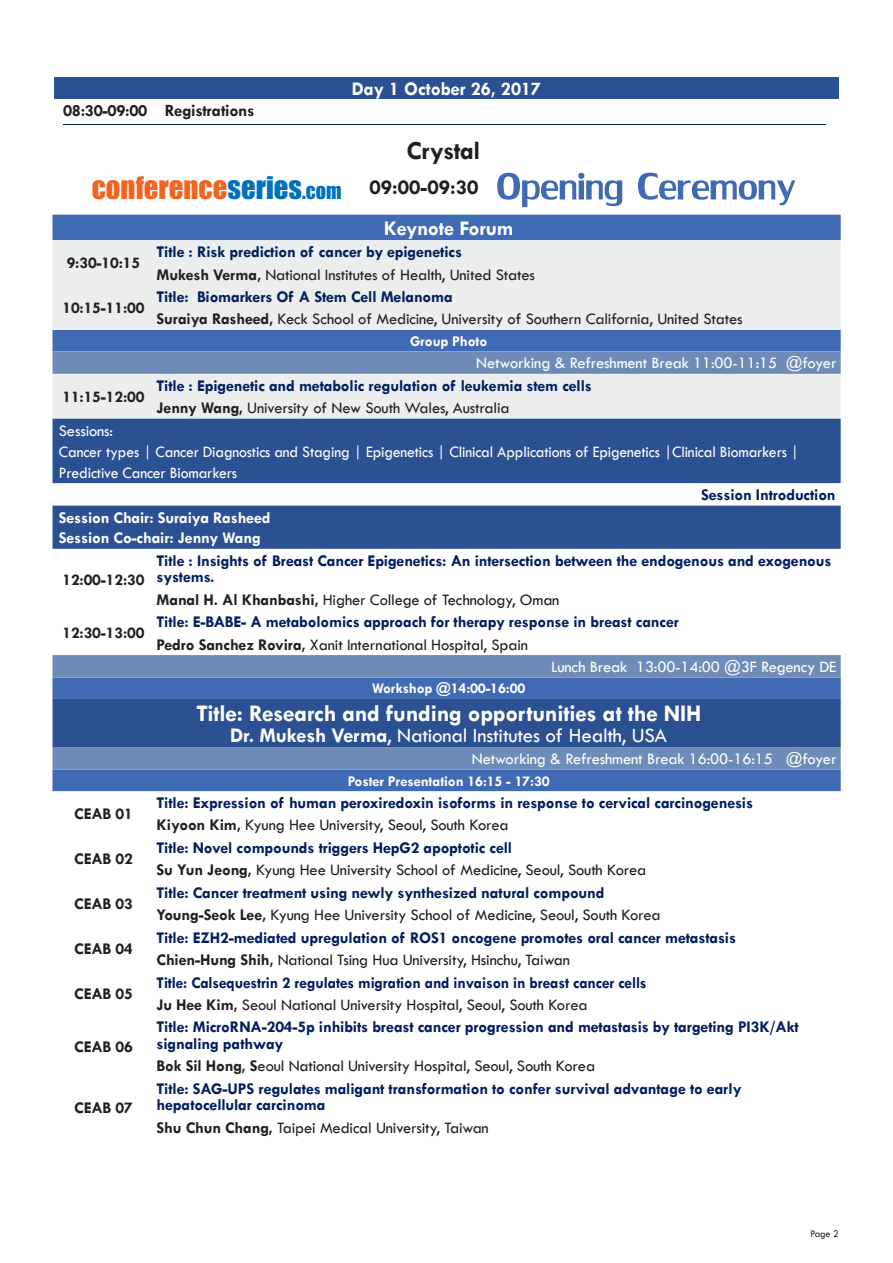
<style>
.page{position:relative;width:893px;height:1263px;background:#fff}
.page>*{position:absolute;margin:0;border:0;box-sizing:border-box;transform-origin:0 0}
.t1{font:57.15px "Lily UPC";color:#406ab4}
.t2{font:28.8px "Impact";color:#f36421}
.t3{font:700 26.4px "Tw Cen";letter-spacing:-.02em;color:#231f20}
.t4{font:700 24px "Tw Cen";letter-spacing:-.01em;color:#fff}
.t5{font:700 21.45px "Tw Cen";color:#231f20}
.t6{font:21px "Tw Cen";letter-spacing:-.01em;color:#fff}
.t7{font:700 21px "Tw Cen";letter-spacing:-.01em;color:#fff}
.t8{font:700 19.5px "Tw Cen";color:#fff}
.t9{font:700 17.4px "Tw Cen";letter-spacing:-.02em;color:#231f20}
.t10{font:700 16.5px/16.5px "Tw Cen";letter-spacing:-.01em;color:#011e5f}
.t11{font:16.5px "Tw Cen";letter-spacing:-.01em;color:#231f20}
.t12{font:16.5px/21px "Tw Cen";letter-spacing:-.01em;color:#fff;scale:.95 1}
.t13{font:16.5px "Tw Cen";letter-spacing:-.01em;color:#fff}
.t14{font:700 16.5px "Tw Cen";letter-spacing:-.01em;color:#231f20}
.t15{font:700 16.5px "Tw Cen";letter-spacing:-.01em;color:#011e5f;scale:.96 1}
.t16{font:700 16.5px "Tw Cen";letter-spacing:-.01em;color:#fff}
.t17{font:700 15px "Tw Cen";letter-spacing:-.01em;color:#fff}
.t18{font:10.5px "Tw Cen";color:#231f20;scale:.95 1}
.s1{font-size:17.25px}
.s2{color:#0072bc}
.s3{font-size:20.1px;color:#0072bc}
.s4{font-weight:700}
</style>
<div class="page">
<div style="left:52px;top:215px;width:789px;height:576px;background:#406ab4"></div>
<svg style="left:52px;top:240px;width:789px;height:111px;background:#cad5e2"></svg>
<svg style="left:52px;top:351px;width:789px;height:419px;background:#acbcd2"></svg>
<svg style="left:52px;top:419px;width:789px;height:328px"></svg>
<hr style="left:63px;top:125px;width:762px;height:1px;background:#011e5f">
<div style="left:54px;top:78px;width:785px;height:21px;background:#2b5193"></div>
<p class="t9" style="left:63px;top:100px;width:193px"><span class="s1">08:30-09:00</span> Registrations</p>
<p class="t8" style="left:352px;top:77px;width:191px">Day 1 October 26, 2017</p>
<p class="t3" style="left:407px;top:135px;width:75px">Crystal</p>
<p class="t2" style="left:92px;top:165px;width:251px">CONFERENCE<span class="s2">SERIES</span><span class="s3">.COM</span></p>
<p class="t5" style="left:370px;top:174px;width:110px">09:00-09:30</p>
<p class="t1" style="left:496px;top:152px;width:301px">Opening Ceremony</p>
<p class="t14" style="left:67px;top:253px;width:75px">9:30-10:15</p>
<p class="t14" style="left:62px;top:298px;width:84px">10:15-11:00</p>
<p class="t14" style="left:62px;top:387px;width:84px">11:15-12:00</p>
<p class="t7" style="left:384px;top:215px;width:131px">Keynote Forum</p>
<p class="t10" style="left:157px;top:243px;width:307px">Title : Risk prediction of cancer by epigenetics</p>
<p class="t11" style="left:157px;top:264px;width:380px"><span class="s4">Mukesh Verma,</span> National Institutes of Health, United States</p>
<p class="t10" style="left:157px;top:288px;width:298px">Title: Biomarkers Of A Stem Cell Melanoma</p>
<p class="t11" style="left:157px;top:309px;width:588px"><span class="s4">Suraiya Rasheed,</span> Keck School of Medicine, University of Southern California, United States</p>
<p class="t17" style="left:410px;top:332px;width:79px">Group Photo</p>
<p class="t13" style="left:476px;top:353px;width:362px">Networking &amp; Refreshment Break 11:00-11:15 @foyer</p>
<p class="t10" style="left:157px;top:377px;width:437px">Title : Epigenetic and metabolic regulation of leukemia stem cells</p>
<p class="t11" style="left:157px;top:398px;width:354px"><span class="s4">Jenny Wang,</span> University of New South Wales, Australia</p>
<p class="t13" style="left:59px;top:420px;width:56px">Sessions:</p>
<p class="t12" style="left:59px;top:441px;width:781px">Cancer types | Cancer Diagnostics and Staging | Epigenetics | Clinical Applications of Epigenetics |Clinical Biomarkers |<br>Predictive Cancer Biomarkers</p>
<p class="t10" style="left:701px;top:486px;width:136px">Session Introduction</p>
<p class="t16" style="left:59px;top:507px;width:213px">Session Chair: Suraiya Rasheed</p>
<p class="t16" style="left:59px;top:528px;width:203px">Session Co-chair: Jenny Wang</p>
<p class="t14" style="left:62px;top:570px;width:84px">12:00-12:30</p>
<p class="t10" style="left:157px;top:552px;width:676px">Title : Insights of Breast Cancer Epigenetics: An intersection between the endogenous and exogenous systems.</p>
<p class="t11" style="left:157px;top:589px;width:404px"><span class="s4">Manal H. Al Khanbashi,</span> Higher College of Technology, Oman</p>
<p class="t14" style="left:62px;top:623px;width:84px">12:30-13:00</p>
<p class="t14" style="left:74px;top:804px;width:60px">CEAB 01</p>
<p class="t14" style="left:74px;top:849px;width:60px">CEAB 02</p>
<p class="t14" style="left:74px;top:894px;width:60px">CEAB 03</p>
<p class="t14" style="left:74px;top:939px;width:60px">CEAB 04</p>
<p class="t14" style="left:74px;top:984px;width:60px">CEAB 05</p>
<p class="t14" style="left:74px;top:1037px;width:60px">CEAB 06</p>
<p class="t14" style="left:74px;top:1098px;width:60px">CEAB 07</p>
<p class="t10" style="left:157px;top:613px;width:524px">Title: E-BABE- A metabolomics approach for therapy response in breast cancer</p>
<p class="t11" style="left:157px;top:634px;width:373px"><span class="s4">Pedro Sanchez Rovira,</span> Xanit International Hospital, Spain</p>
<p class="t13" style="left:551px;top:657px;width:287px">Lunch Break 13:00-14:00 @3F Regency DE</p>
<p class="t17" style="left:372px;top:680px;width:155px">Workshop @14:00-16:00</p>
<p class="t4" style="left:196px;top:699px;width:506px">Title: Research and funding opportunities at the NIH</p>
<p class="t6" style="left:230px;top:722px;width:439px"><span class="s4">Dr. Mukesh Verma</span>, National Institutes of Health, USA</p>
<p class="t13" style="left:472px;top:749px;width:366px">Networking &amp; Refreshment Break 16:00-16:15 @foyer</p>
<p class="t17" style="left:348px;top:772px;width:204px">Poster Presentation 16:15 - 17:30</p>
<p class="t10" style="left:157px;top:794px;width:598px">Title: Expression of human peroxiredoxin isoforms in response to cervical carcinogenesis</p>
<p class="t11" style="left:157px;top:815px;width:354px"><span class="s4">Kiyoon Kim,</span> Kyung Hee University, Seoul, South Korea</p>
<p class="t10" style="left:157px;top:839px;width:357px">Title: Novel compounds triggers HepG2 apoptotic cell</p>
<p class="t11" style="left:157px;top:860px;width:491px"><span class="s4">Su Yun Jeong,</span> Kyung Hee University School of Medicine, Seoul, South Korea</p>
<p class="t10" style="left:157px;top:884px;width:449px">Title: Cancer treatment using newly synthesized natural compound</p>
<p class="t11" style="left:157px;top:905px;width:506px"><span class="s4">Young-Seok Lee,</span> Kyung Hee University School of Medicine, Seoul, South Korea</p>
<p class="t10" style="left:157px;top:929px;width:581px">Title: EZH2-mediated upregulation of ROS1 oncogene promotes oral cancer metastasis</p>
<p class="t11" style="left:157px;top:950px;width:415px"><span class="s4">Chien-Hung Shih,</span> National Tsing Hua University, Hsinchu, Taiwan</p>
<p class="t15" style="left:157px;top:972px;width:512px">Title: Calsequestrin 2 regulates migration and invaison in breast cancer cells</p>
<p class="t11" style="left:157px;top:995px;width:432px"><span class="s4">Ju Hee Kim,</span> Seoul National University Hospital, Seoul, South Korea</p>
<p class="t10" style="left:157px;top:1018px;width:644px">Title: MicroRNA-204-5p inhibits breast cancer progression and metastasis by targeting PI3K/Akt signaling pathway</p>
<p class="t11" style="left:157px;top:1056px;width:440px"><span class="s4">Bok Sil Hong, S</span>eoul National University Hospital, Seoul, South Korea</p>
<p class="t10" style="left:157px;top:1080px;width:586px">Title: SAG-UPS regulates maligant transformation to confer survival advantage to early hepatocellular carcinoma</p>
<p class="t11" style="left:157px;top:1118px;width:334px"><span class="s4">Shu Chun Chang,</span> Taipei Medical University, Taiwan</p>
<p class="t18" style="left:811px;top:1227px;width:31px">Page 2</p>
</div>
